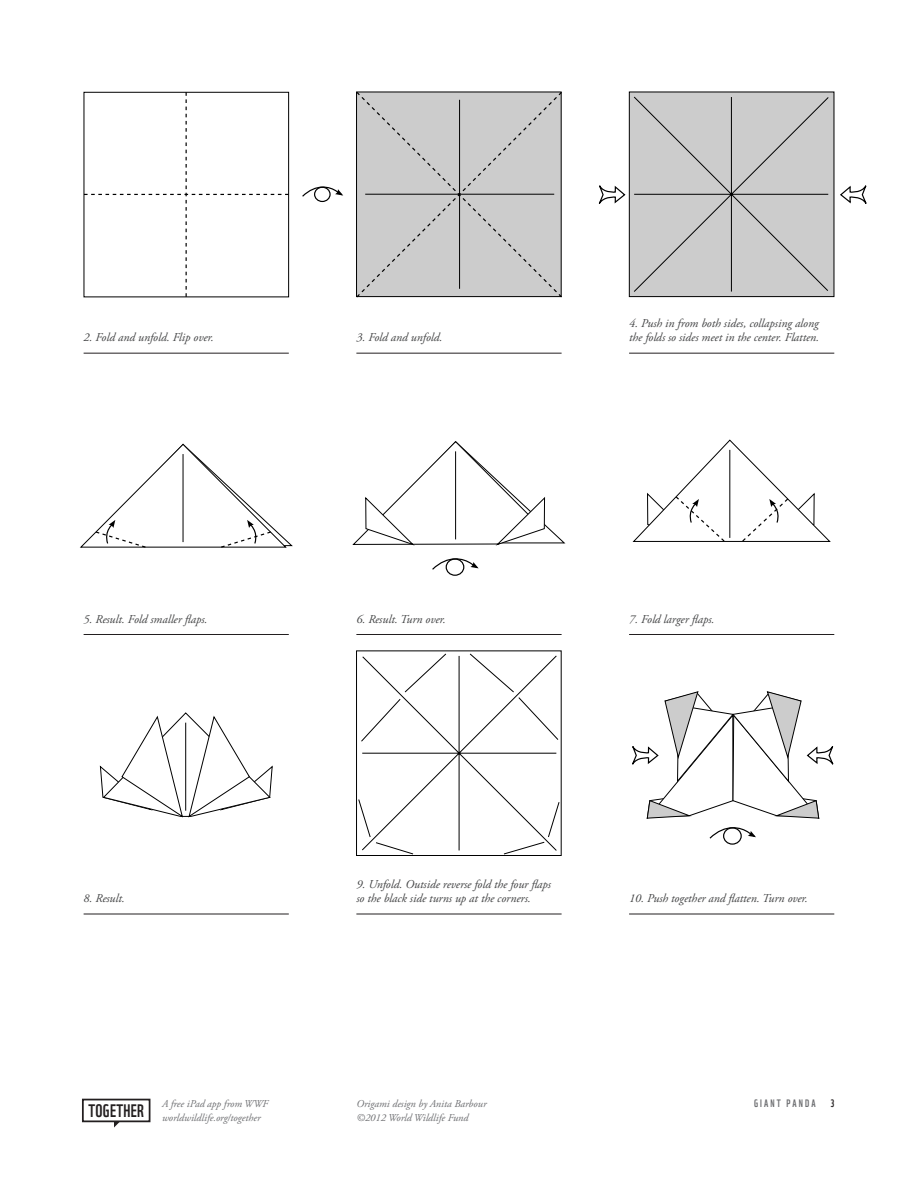
<style>
.page{position:relative;width:918px;height:1188px;background:#fff}
.page>*{position:absolute;margin:0;border:0;box-sizing:border-box;transform-origin:0 0}
.t1{font:17.55px "WWF";letter-spacing:.015em;color:#231f20}
.Step_8pts{font:italic 12px/14.4px "Adobe Garamond Pro";color:#414243}
.t2{font:italic 10.5px/13.5px "Adobe Garamond Pro";color:#6c6d70}
.t3{font:10.5px "WWF";letter-spacing:.2em;color:#6c6d70}
.t4{font:10.5px "WWF";color:#231f20}
</style>
<div class="page">
<div style="left:82px;top:1099px;width:68px;height:23px;border:2px solid #231f20"></div>
<svg style="left:114px;top:1121px;width:6px;height:7px"></svg>
<svg style="left:84px;top:92px;width:205px;height:205px"></svg>
<div style="left:356px;top:91px;width:206px;height:207px;background:#ccc"></div>
<hr style="left:365px;top:194px;width:189px;height:1px;background:#000">
<hr style="left:459px;top:100px;width:1px;height:189px;background:#000">
<div style="left:629px;top:92px;width:205px;height:205px;background:#ccc;border:1px solid #000"></div>
<svg style="left:598px;top:91px;width:269px;height:201px"></svg>
<svg style="left:80px;top:443px;width:213px;height:105px"></svg>
<svg style="left:352px;top:441px;width:214px;height:105px"></svg>
<svg style="left:432px;top:558px;width:47px;height:13px"></svg>
<div style="left:446px;top:558px;width:18px;height:18px;border:1px solid #000;border-radius:50%"></div>
<svg style="left:632px;top:439px;width:199px;height:103px"></svg>
<svg style="left:99px;top:712px;width:174px;height:106px"></svg>
<div style="left:356px;top:650px;width:206px;height:206px;background:#fff;border:1px solid #000"></div>
<svg style="left:358px;top:653px;width:202px;height:202px"></svg>
<svg style="left:632px;top:634px;width:203px;height:206px"></svg>
<svg style="left:748px;top:831px;width:8px;height:6px"></svg>
<div style="left:723px;top:827px;width:19px;height:18px;border:1px solid #000;border-radius:50%"></div>
<hr style="left:356px;top:914px;width:206px;height:1px;background:#231f20">
<hr style="left:356px;top:634px;width:206px;height:1px;background:#231f20">
<hr style="left:356px;top:353px;width:206px;height:1px;background:#231f20">
<hr style="left:84px;top:914px;width:205px;height:1px;background:#231f20">
<hr style="left:84px;top:634px;width:205px;height:1px;background:#231f20">
<hr style="left:84px;top:353px;width:205px;height:1px;background:#231f20">
<hr style="left:629px;top:914px;width:205px;height:1px;background:#231f20">
<hr style="left:629px;top:634px;width:205px;height:1px;background:#231f20">
<hr style="left:629px;top:353px;width:205px;height:1px;background:#231f20">
<svg style="left:302px;top:186px;width:41px;height:12px"></svg>
<div style="left:314px;top:187px;width:17px;height:15px;border:1px solid #000;border-radius:50%"></div>
<p class="Step_8pts" style="left:84px;top:331px;width:132px">2. Fold and unfold. Flip over.</p>
<p class="Step_8pts" style="left:356px;top:331px;width:88px">3. Fold and unfold.</p>
<p class="Step_8pts" style="left:629px;top:316px;width:192px">4. Push in from both sides, collapsing along the folds so sides meet in the center. Flatten.</p>
<p class="Step_8pts" style="left:84px;top:612px;width:125px">5. Result. Fold smaller flaps.</p>
<p class="Step_8pts" style="left:356px;top:612px;width:91px">6. Result. Turn over.</p>
<p class="Step_8pts" style="left:629px;top:612px;width:87px">7. Fold larger flaps.</p>
<p class="Step_8pts" style="left:84px;top:892px;width:43px">8. Result.</p>
<p class="Step_8pts" style="left:356px;top:877px;width:196px">9. Unfold. Outside reverse fold the four flaps so the black side turns up at the corners.</p>
<p class="Step_8pts" style="left:629px;top:892px;width:180px">10. Push together and flatten. Turn over.</p>
<h1 class="t1" style="left:89px;top:1097px;width:57px">TOGETHER</h1>
<p class="t2" style="left:162px;top:1097px;width:108px">A free iPad app from WWF worldwildlife.org/together</p>
<p class="t2" style="left:356px;top:1097px;width:132px">Origami design by Anita Barbour ©2012 World Wildlife Fund</p>
<p class="t4" style="left:830px;top:1095px;width:5px">3</p>
<p class="t3" style="left:754px;top:1095px;width:63px">GIANT PANDA</p>
</div>
